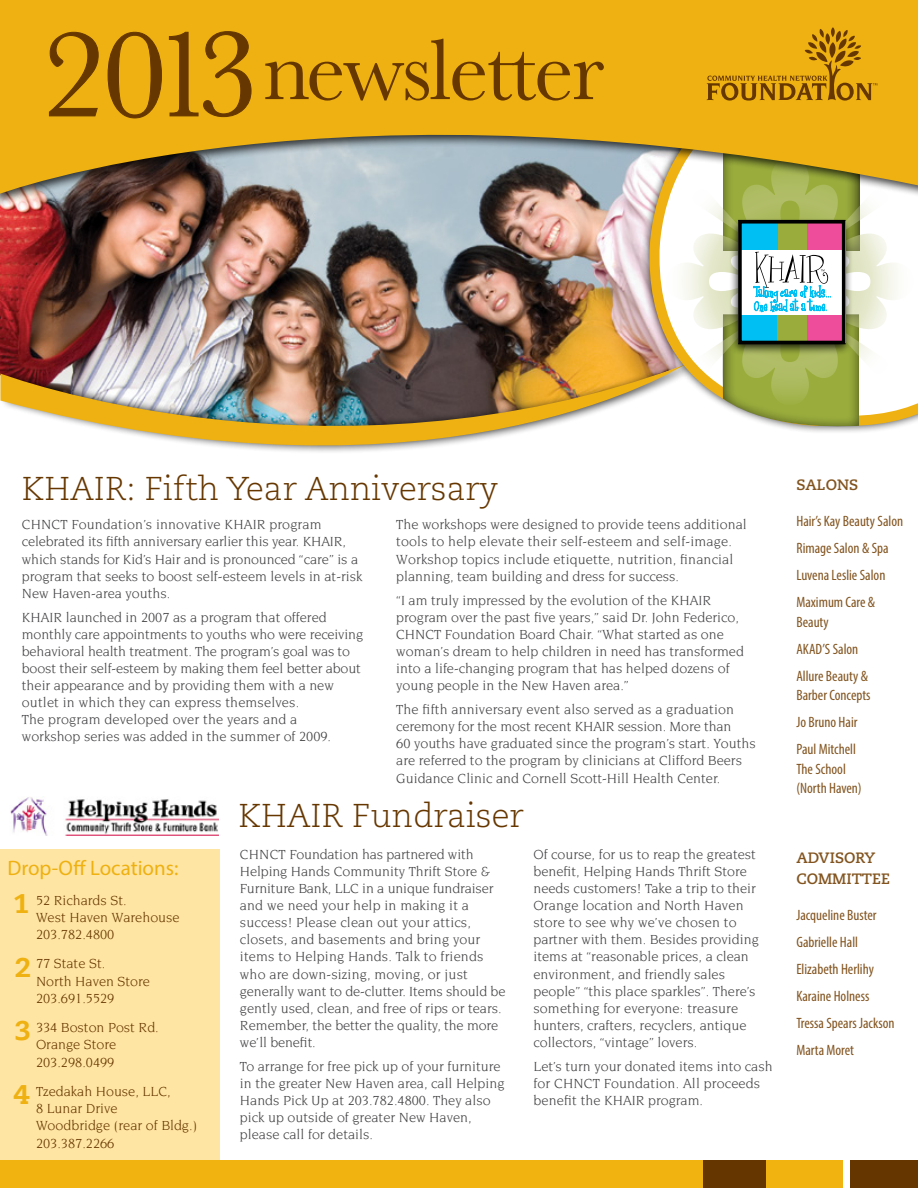
<style>
.page{position:relative;width:918px;height:1188px;background:#fff}
.page>*{position:absolute;margin:0;border:0;box-sizing:border-box;transform-origin:0 0}
.t1{font:300 33px "Caecilia";color:#663700}
.t2{font:800 27px "Caecilia";color:#eeb111}
.t3{font:21px "Myriad Pro";color:#eeb111}
.t4{font:condensed 15px/27px "Myriad Pro";color:#82541f}
.t5{font:700 15px/21px "Caecilia";color:#82541f}
.t6{font:14.25px/17.1px "Novarese";color:#414042}
.t7{font:14.25px/17.1px "Novarese";color:#663700}
</style>
<div class="page">
<img style="left:0;top:207px;width:641px;height:150px">
<div style="left:0;top:357px;width:698px;height:97px;background:#000;opacity:.75"></div>
<img style="left:0;top:365px;width:684px;height:89px">
<div style="left:641px;top:75px;width:277px;height:359px;background:#000;opacity:.75"></div>
<svg style="left:650px;top:207px;width:268px;height:219px"></svg>
<div style="left:0;top:849px;width:220px;height:316px;background:#ffe5a4"></div>
<div style="left:0;top:1160px;width:842px;height:28px;background:#f1b310"></div>
<div style="left:851px;top:1160px;width:67px;height:28px;background:#653600"></div>
<div style="left:704px;top:1160px;width:62px;height:28px;background:#653600"></div>
<img style="left:10px;top:796px;width:209px;height:40px">
<div style="left:710px;top:312px;width:163px;height:126px;background:#000;opacity:.75"></div>
<svg style="left:666px;top:207px;width:248px;height:198px"></svg>
<div style="left:729px;top:218px;width:124px;height:138px;background:#000;opacity:.82"></div>
<div style="left:806px;top:223px;width:38px;height:27px;background:#ee4d9b"></div>
<div style="left:777px;top:223px;width:29px;height:27px;background:#9aad3c"></div>
<svg style="left:722px;top:252px;width:137px;height:181px"></svg>
<div style="left:807px;top:315px;width:37px;height:28px;background:#ee4d9b"></div>
<div style="left:777px;top:315px;width:29px;height:28px;background:#9aad3c"></div>
<div style="left:740px;top:223px;width:37px;height:27px;background:#00c0f3"></div>
<div style="left:738px;top:220px;width:108px;height:124px;border:4px solid #000"></div>
<div style="left:0;top:0;width:918px;height:207px;background:#000;opacity:.75"></div>
<svg style="left:0;top:0;width:918px;height:195px;background:#d3aa38"></svg>
<svg style="left:265px;top:39px;width:339px;height:62px;background:#d2980d"></svg>
<svg style="left:707px;top:29px;width:170px;height:72px;background:#d3990d"></svg>
<svg style="left:49px;top:31px;width:203px;height:88px;background:#c58c0b"></svg>
<h1 class="t1" style="left:22px;top:470px;width:478px">KHAIR: Fifth Year Anniversary</h1>
<p class="t6" style="left:22px;top:516px;width:342px">CHNCT Foundation’s innovative KHAIR program celebrated its fifth anniversary earlier this year. KHAIR, which stands for Kid’s Hair and is pronounced “care” is a program that seeks to boost self-esteem levels in at-risk New Haven-area youths.</p>
<p class="t6" style="left:22px;top:608px;width:343px">KHAIR launched in 2007 as a program that offered monthly care appointments to youths who were receiving behavioral health treatment. The program’s goal was to boost their self-esteem by making them feel better about their appearance and by providing them with a new outlet in which they can express themselves.<br>The program developed over the years and a<br>workshop series was added in the summer of 2009.</p>
<p class="t6" style="left:396px;top:516px;width:352px">The workshops were designed to provide teens additional tools to help elevate their self-esteem and self-image.<br>Workshop topics include etiquette, nutrition, financial planning, team building and dress for success.</p>
<p class="t6" style="left:396px;top:591px;width:349px">“I am truly impressed by the evolution of the KHAIR program over the past five years,” said Dr. John Federico, CHNCT Foundation Board Chair. “What started as one woman’s dream to help children in need has transformed into a life-changing program that has helped dozens of young people in the New Haven area.”</p>
<p class="t6" style="left:396px;top:701px;width:361px">The fifth anniversary event also served as a graduation ceremony for the most recent KHAIR session. More than<br>60 youths have graduated since the program’s start. Youths are referred to the program by clinicians at Clifford Beers Guidance Clinic and Cornell Scott-Hill Health Center.</p>
<h3 class="t3" style="left:7px;top:855px;width:172px">Drop-Off Locations:</h3>
<h2 class="t2" style="left:13px;top:887px;width:17px">1</h2>
<p class="t7" style="left:36px;top:891px;width:145px">52 Richards St.<br>West Haven Warehouse<br>203.782.4800</p>
<p class="t7" style="left:36px;top:955px;width:116px">77 State St.<br>North Haven Store<br>203.691.5529</p>
<p class="t7" style="left:36px;top:1019px;width:124px">334 Boston Post Rd.<br>Orange Store<br>203.298.0499</p>
<p class="t7" style="left:36px;top:1083px;width:163px">Tzedakah House, LLC,<br>8 Lunar Drive<br>Woodbridge (rear of Bldg.)<br>203.387.2266</p>
<h2 class="t2" style="left:15px;top:950px;width:17px">2</h2>
<h2 class="t2" style="left:15px;top:1014px;width:17px">3</h2>
<h2 class="t2" style="left:13px;top:1078px;width:17px">4</h2>
<h1 class="t1" style="left:239px;top:797px;width:286px">KHAIR Fundraiser</h1>
<p class="t6" style="left:240px;top:845px;width:267px">CHNCT Foundation has partnered with Helping Hands Community Thrift Store &amp; Furniture Bank, LLC in a unique fundraiser and we need your help in making it a success! Please clean out your attics, closets, and basements and bring your items to Helping Hands. Talk to friends who are down-sizing, moving, or just generally want to de-clutter. Items should be gently used, clean, and free of rips or tears.<br>Remember, the better the quality, the more we’ll benefit.</p>
<p class="t6" style="left:240px;top:1058px;width:266px">To arrange for free pick up of your furniture in the greater New Haven area, call Helping Hands Pick Up at 203.782.4800. They also pick up outside of greater New Haven, please call for details.</p>
<p class="t6" style="left:533px;top:845px;width:227px">Of course, for us to reap the greatest benefit, Helping Hands Thrift Store needs customers! Take a trip to their Orange location and North Haven store to see why we’ve chosen to partner with them. Besides providing items at “reasonable prices, a clean environment, and friendly sales people” “this place sparkles”. There’s something for everyone: treasure hunters, crafters, recyclers, antique collectors, “vintage” lovers.</p>
<p class="t6" style="left:533px;top:1058px;width:241px">Let’s turn your donated items into cash for CHNCT Foundation. All proceeds benefit the KHAIR program.</p>
<p class="t5" style="left:796px;top:475px;width:63px">SALONS</p>
<p class="t4" style="left:796px;top:507px;width:108px">Hair’s Kay Beauty Salon<br>Rimage Salon &amp; Spa<br>Luvena Leslie Salon<br>Maximum Care &amp;</p>
<p class="t4" style="left:796px;top:608px;width:73px">Beauty<br>AKAD’S Salon<br>Allure Beauty &amp;</p>
<p class="t4" style="left:796px;top:681px;width:76px">Barber Concepts<br>Jo Bruno Hair<br>Paul Mitchell</p>
<p class="t4" style="left:796px;top:759px;width:67px;line-height:19.5px">The School (North Haven)</p>
<p class="t5" style="left:796px;top:847px;width:95px">ADVISORY<br>COMMITTEE</p>
<p class="t4" style="left:796px;top:901px;width:100px">Jacqueline Buster<br>Gabrielle Hall<br>Elizabeth Herlihy<br>Karaine Holness<br>Tressa Spears Jackson<br>Marta Moret</p>
</div>
